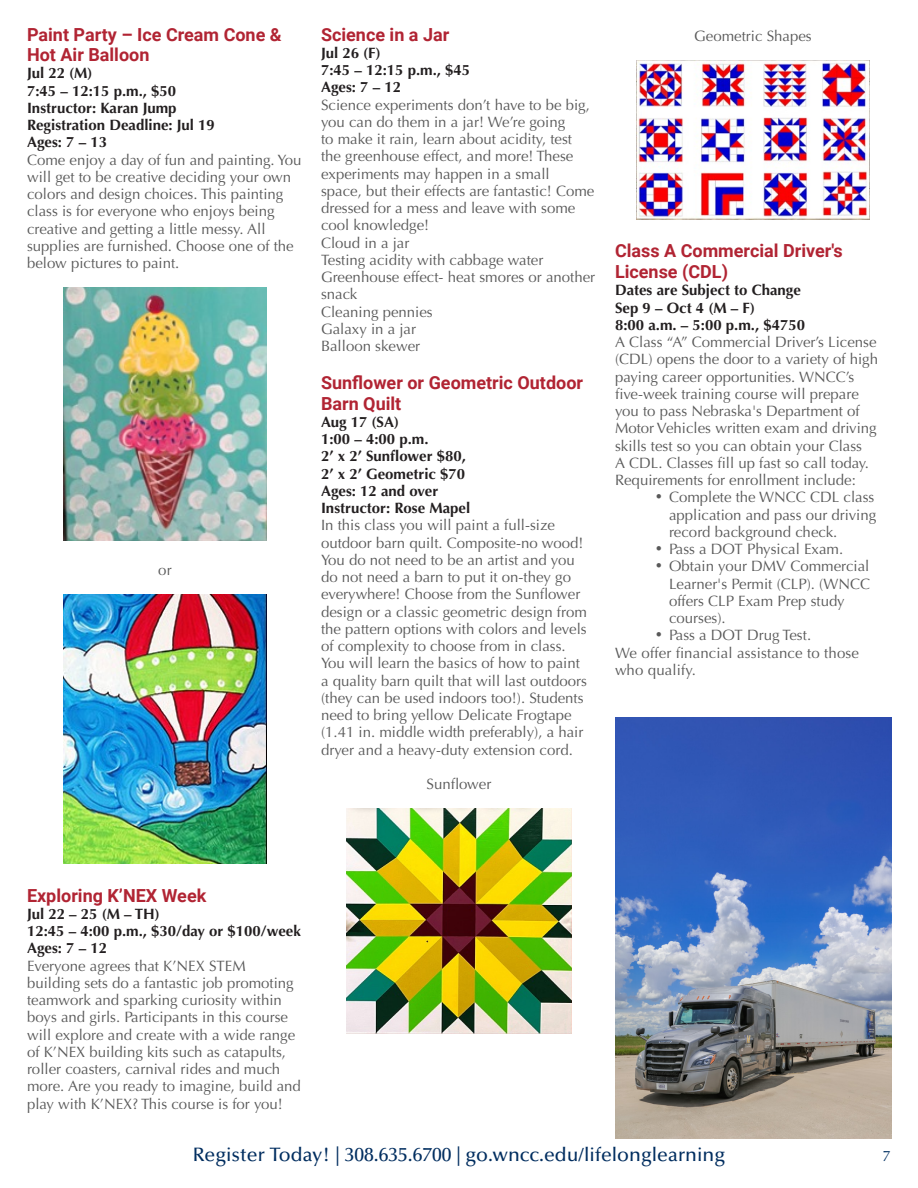
<style>
.page{position:relative;width:918px;height:1188px;background:#fff}
.page>*{position:absolute;margin:0;border:0;box-sizing:border-box;transform-origin:0 0}
.t1{font:500 19.5px "Optima LT Std";color:#002d5f}
.Class_Title_Red{font:700 18px/20.7px "Roboto";color:#b12433}
.Class_Description{font:15px/17.2px "Optima";color:#595959}
.Class_Info{font:700 15px "Optima";color:#231f20}
.t2{font:15px "Optima LT Std";color:#003062}
</style>
<div class="page">
<img style="left:64px;top:288px;width:202px;height:253px">
<img style="left:64px;top:595px;width:202px;height:269px">
<img style="left:347px;top:809px;width:224px;height:224px">
<img style="left:637px;top:60px;width:232px;height:159px">
<img style="left:615px;top:717px;width:276px;height:422px">
<p class="Class_Title_Red" style="left:27px;top:23px;width:256px">Paint Party – Ice Cream Cone &amp;<br>Hot Air Balloon</p>
<p class="Class_Info" style="left:27px;top:65px;width:67px">Jul 22 (M)</p>
<p class="Class_Info" style="left:27px;top:82px;width:151px">7:45 – 12:15 p.m., $50</p>
<p class="Class_Info" style="left:27px;top:99px;width:151px">Instructor: Karan Jump</p>
<p class="Class_Info" style="left:27px;top:116px;width:189px">Registration Deadline: Jul 19</p>
<p class="Class_Info" style="left:27px;top:134px;width:82px">Ages: 7 – 13</p>
<p class="Class_Description" style="left:27px;top:151px;width:276px">Come enjoy a day of fun and painting. You will get to be creative deciding your own colors and design choices. This painting class is for everyone who enjoys being creative and getting a little messy. All supplies are furnished. Choose one of the below pictures to paint.</p>
<p class="Class_Description" style="left:158px;top:562px;width:15px">or</p>
<p class="Class_Title_Red" style="left:321px;top:23px;width:130px">Science in a Jar</p>
<p class="Class_Info" style="left:321px;top:44px;width:61px">Jul 26 (F)</p>
<p class="Class_Info" style="left:321px;top:61px;width:151px">7:45 – 12:15 p.m., $45</p>
<p class="Class_Info" style="left:321px;top:78px;width:82px">Ages: 7 – 12</p>
<p class="Class_Description" style="left:321px;top:96px;width:275px">Science experiments don’t have to be big, you can do them in a jar! We’re going<br>to make it rain, learn about acidity, test the greenhouse effect, and more! These experiments may happen in a small<br>space, but their effects are fantastic! Come dressed for a mess and leave with some cool knowledge!</p>
<p class="Class_Description" style="left:321px;top:234px;width:90px">Cloud in a jar</p>
<p class="Class_Description" style="left:321px;top:251px;width:224px">Testing acidity with cabbage water</p>
<p class="Class_Description" style="left:321px;top:268px;width:276px">Greenhouse effect- heat smores or another snack</p>
<p class="Class_Description" style="left:321px;top:303px;width:113px">Cleaning pennies</p>
<p class="Class_Description" style="left:321px;top:320px;width:97px">Galaxy in a jar</p>
<p class="Class_Description" style="left:321px;top:337px;width:101px">Balloon skewer</p>
<p class="Class_Title_Red" style="left:321px;top:372px;width:264px">Sunflower or Geometric Outdoor<br>Barn Quilt</p>
<p class="Class_Info" style="left:321px;top:413px;width:80px">Aug 17 (SA)</p>
<p class="Class_Info" style="left:321px;top:430px;width:109px">1:00 – 4:00 p.m.</p>
<p class="Class_Info" style="left:321px;top:448px;width:146px">2’ x 2’ Sunflower $80,</p>
<p class="Class_Info" style="left:321px;top:465px;width:146px">2’ x 2’ Geometric $70</p>
<p class="Class_Info" style="left:321px;top:482px;width:119px">Ages: 12 and over</p>
<p class="Class_Info" style="left:321px;top:499px;width:151px">Instructor: Rose Mapel</p>
<p class="Class_Description" style="left:321px;top:517px;width:267px">In this class you will paint a full-size outdoor barn quilt. Composite-no wood!<br>You do not need to be an artist and you do not need a barn to put it on-they go everywhere! Choose from the Sunflower design or a classic geometric design from the pattern options with colors and levels of complexity to choose from in class.<br>You will learn the basics of how to paint a quality barn quilt that will last outdoors (they can be used indoors too!). Students need to bring yellow Delicate Frogtape (1.41 in. middle width preferably), a hair dryer and a heavy-duty extension cord.</p>
<p class="Class_Description" style="left:427px;top:776px;width:66px">Sunflower</p>
<p class="Class_Description" style="left:694px;top:27px;width:119px">Geometric Shapes</p>
<p class="Class_Title_Red" style="left:615px;top:240px;width:229px">Class A Commercial Driver's<br>License (CDL)</p>
<p class="Class_Info" style="left:615px;top:281px;width:187px">Dates are Subject to Change</p>
<p class="Class_Info" style="left:615px;top:299px;width:142px">Sep 9 – Oct 4 (M – F)</p>
<p class="Class_Info" style="left:615px;top:316px;width:192px">8:00 a.m. – 5:00 p.m., $4750</p>
<p class="Class_Description" style="left:615px;top:334px;width:265px">A Class “A” Commercial Driver’s License (CDL) opens the door to a variety of high paying career opportunities. WNCC’s five-week training course will prepare you to pass Nebraska's Department of Motor Vehicles written exam and driving skills test so you can obtain your Class<br>A CDL. Classes fill up fast so call today.<br>Requirements for enrollment include:</p>
<p class="Class_Description" style="left:669px;top:489px;width:209px;text-indent:-14px">• Complete the WNCC CDL class application and pass our driving record background check.</p>
<p class="Class_Description" style="left:656px;top:541px;width:189px">• Pass a DOT Physical Exam.</p>
<p class="Class_Description" style="left:669px;top:558px;width:203px;text-indent:-14px">• Obtain your DMV Commercial<br>Learner's Permit (CLP). (WNCC offers CLP Exam Prep study courses).</p>
<p class="Class_Description" style="left:656px;top:627px;width:157px">• Pass a DOT Drug Test.</p>
<p class="Class_Description" style="left:615px;top:644px;width:246px">We offer financial assistance to those who qualify.</p>
<p class="Class_Title_Red" style="left:27px;top:884px;width:181px">Exploring K’NEX Week</p>
<p class="Class_Info" style="left:27px;top:905px;width:134px">Jul 22 – 25 (M – TH)</p>
<p class="Class_Info" style="left:27px;top:922px;width:275px">12:45 – 4:00 p.m., $30/day or $100/week</p>
<p class="Class_Info" style="left:27px;top:940px;width:82px">Ages: 7 – 12</p>
<p class="Class_Description" style="left:27px;top:957px;width:275px">Everyone agrees that K’NEX STEM building sets do a fantastic job promoting teamwork and sparking curiosity within boys and girls. Participants in this course will explore and create with a wide range of K’NEX building kits such as catapults, roller coasters, carnival rides and much more. Are you ready to imagine, build and play with K’NEX? This course is for you!</p>
<p class="t1" style="left:193px;top:1143px;width:534px">Register Today! | 308.635.6700 | go.wncc.edu/lifelonglearning</p>
<p class="t2" style="left:883px;top:1147px;width:10px">7</p>
</div>
